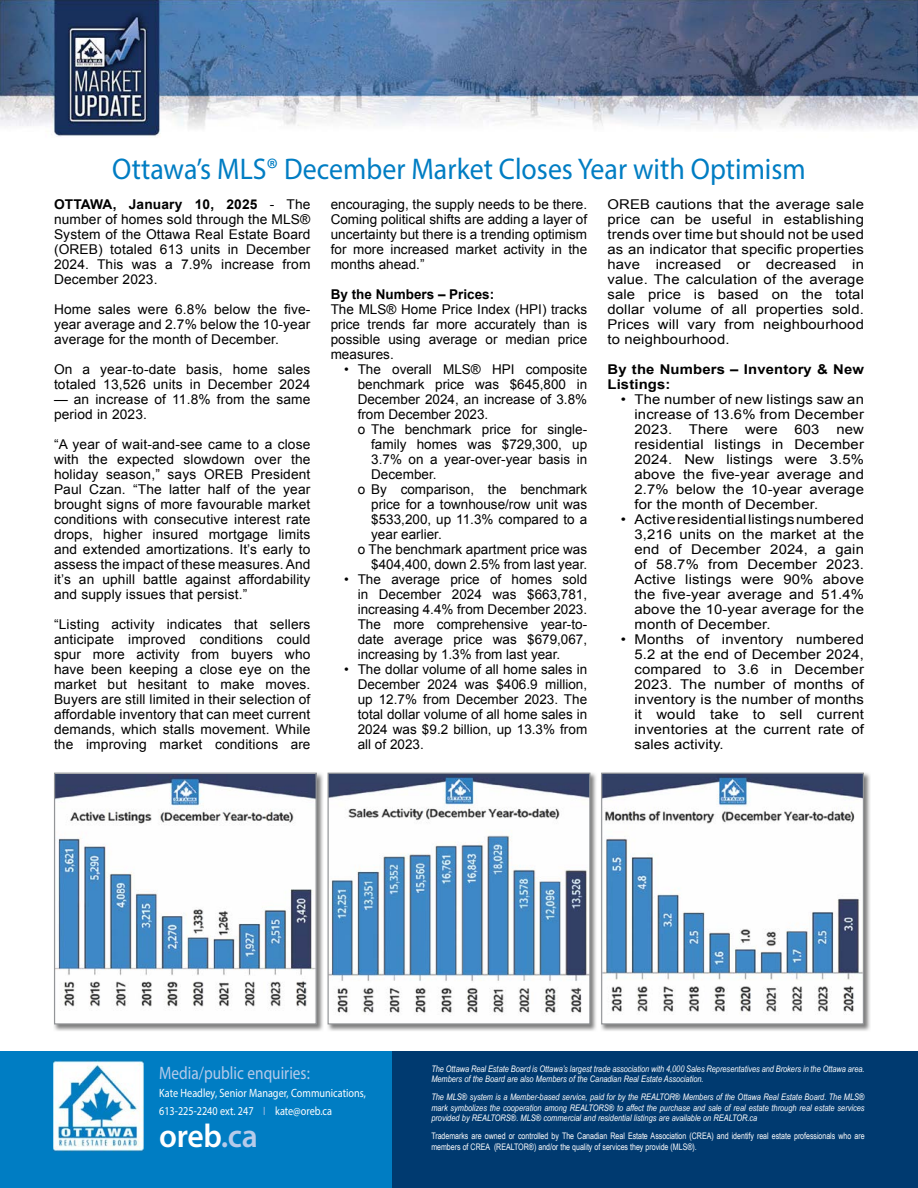
<style>
.page{position:relative;width:918px;height:1188px;background:#fff}
.page>*{position:absolute;margin:0;border:0;box-sizing:border-box;transform-origin:0 0}
.t1{font:600 33px "Myriad Pro";letter-spacing:-.01em;color:#fff;scale:.96 1}
.t2{font:30px "Myriad Pro";color:#007dc3;scale:.93 1}
.t3{font:18px "Myriad Pro";color:#b6cbea;scale:.85 1}
.t4{font:13.5px/15px "Arial";color:#000;text-align:justify}
.t5{font:13.5px/15px "Arial";color:#000;text-align:justify;scale:1.1 1}
.t6{font:700 13.5px/15px "Arial";letter-spacing:.01em;color:#000;scale:1.1 1}
.t7{font:700 13.5px "Arial";letter-spacing:.01em;color:#000}
.t8{font:12px/18px "Myriad Pro";color:#fff;scale:.85 1}
.t9{font:italic 9px/10.5px "Arial Narrow";color:#fff}
.t10{font:9px/10.5px "Arial Narrow";letter-spacing:-.005em;color:#fff;scale:.96 1}
.s1{font-weight:700}
.s2{color:#a0bde3}
.s3{color:#b6cbea}
</style>
<div class="page">
<div style="left:0;top:1051px;width:918px;height:137px;background:#007dc3"></div>
<div style="left:393px;top:1051px;width:525px;height:137px;background:#003a70"></div>
<img style="left:0;top:0;width:918px;height:137px">
<img style="left:53px;top:1060px;width:91px;height:91px">
<img style="left:601px;top:772px;width:269px;height:259px">
<img style="left:603px;top:775px;width:259px;height:248px">
<div style="left:601px;top:773px;width:263px;height:252px;border:1px solid #939598"></div>
<img style="left:327px;top:772px;width:269px;height:259px">
<img style="left:330px;top:775px;width:258px;height:248px">
<div style="left:328px;top:773px;width:262px;height:252px;border:1px solid #939598"></div>
<img style="left:54px;top:772px;width:269px;height:259px">
<img style="left:56px;top:775px;width:259px;height:248px">
<div style="left:54px;top:773px;width:263px;height:252px;border:1px solid #939598"></div>
<h2 class="t2" style="left:112px;top:150px;width:747px">Ottawa’s MLS® December Market Closes Year with Optimism</h2>
<p class="t4" style="left:54px;top:197px;width:258px"><span class="s1">OTTAWA, January 10, 2025</span> - The number of homes sold through the MLS® System of the Ottawa Real Estate Board (OREB) totaled 613 units in December 2024. This was a 7.9% increase from December 2023.</p>
<p class="t4" style="left:54px;top:302px;width:258px">Home sales were 6.8% below the five&shy;year average and 2.7% below the 10-year average for the month of December.</p>
<p class="t4" style="left:54px;top:362px;width:258px">On a year-to-date basis, home sales totaled 13,526 units in December 2024</p>
<p class="t4" style="left:54px;top:392px;width:258px">— an increase of 11.8% from the same period in 2023.</p>
<p class="t4" style="left:54px;top:437px;width:258px">“A year of wait-and-see came to a close with the expected slowdown over the holiday season,” says OREB President Paul Czan. “The latter half of the year brought signs of more favourable market conditions with consecutive interest rate drops, higher insured mortgage limits and extended amortizations. It’s early to assess the impact of these measures. And it’s an uphill battle against affordability and supply issues that persist.”</p>
<p class="t4" style="left:54px;top:617px;width:258px">“Listing activity indicates that sellers anticipate improved conditions could spur more activity from buyers who have been keeping a close eye on the market but hesitant to make moves.<br>Buyers are still limited in their selection of affordable inventory that can meet current demands, which stalls movement. While the improving market conditions are</p>
<p class="t4" style="left:331px;top:197px;width:258px">encouraging, the supply needs to be there.<br>Coming political shifts are adding a layer of uncertainty but there is a trending optimism for more increased market activity in the months ahead.”</p>
<p class="t7" style="left:331px;top:286px;width:165px">By the Numbers – Prices:</p>
<p class="t4" style="left:331px;top:302px;width:258px">The MLS® Home Price Index (HPI) tracks price trends far more accurately than is possible using average or median price measures.</p>
<p class="t4" style="left:344px;top:362px;width:244px">• The overall MLS® HPI composite</p>
<p class="t4" style="left:358px;top:377px;width:231px">benchmark price was $645,800 in</p>
<p class="t4" style="left:358px;top:392px;width:231px">December 2024, an increase of 3.8%</p>
<p class="t4" style="left:358px;top:407px;width:132px">from December 2023.</p>
<p class="t4" style="left:358px;top:422px;width:231px">o The benchmark price for single-</p>
<p class="t4" style="left:371px;top:437px;width:217px">family homes was $729,300, up</p>
<p class="t4" style="left:371px;top:452px;width:217px">3.7% on a year-over-year basis in</p>
<p class="t4" style="left:371px;top:467px;width:67px">December.</p>
<p class="t4" style="left:358px;top:482px;width:231px">o By comparison, the benchmark</p>
<p class="t4" style="left:371px;top:497px;width:217px">price for a townhouse/row unit was</p>
<p class="t4" style="left:371px;top:512px;width:217px">$533,200, up 11.3% compared to a</p>
<p class="t4" style="left:371px;top:527px;width:72px">year earlier.</p>
<p class="t4" style="left:358px;top:542px;width:231px">o The benchmark apartment price was</p>
<p class="t4" style="left:371px;top:557px;width:218px">$404,400, down 2.5% from last year.</p>
<p class="t4" style="left:358px;top:572px;width:231px;text-indent:-14px">• The average price of homes sold in December 2024 was $663,781, increasing 4.4% from December 2023.<br>The more comprehensive year-to&shy;date average price was $679,067, increasing by 1.3% from last year.</p>
<p class="t4" style="left:358px;top:662px;width:231px;text-indent:-14px">• The dollar volume of all home sales in December 2024 was $406.9 million, up 12.7% from December 2023. The total dollar volume of all home sales in 2024 was $9.2 billion, up 13.3% from all of 2023.</p>
<p class="t5" style="left:608px;top:197px;width:235px">OREB cautions that the average sale price can be useful in establishing trends over time but should not be used as an indicator that specific properties have increased or decreased in value. The calculation of the average sale price is based on the total dollar volume of all properties sold.<br>Prices will vary from neighbourhood to neighbourhood.</p>
<p class="t6" style="left:608px;top:363px;width:235px">By the Numbers – Inventory &amp; New<br>Listings:</p>
<p class="t5" style="left:634px;top:392px;width:210px;text-indent:-13px">• The number of new listings saw an increase of 13.6% from December 2023. There were 603 new residential listings in December 2024. New listings were 3.5% above the five-year average and 2.7% below the 10-year average for the month of December.</p>
<p class="t5" style="left:634px;top:512px;width:210px;text-indent:-13px">• Active residential listings numbered 3,216 units on the market at the end of December 2024, a gain of 58.7% from December 2023.<br>Active listings were 90% above the five-year average and 51.4% above the 10-year average for the month of December.</p>
<p class="t5" style="left:634px;top:632px;width:210px;text-indent:-13px">• Months of inventory numbered 5.2 at the end of December 2024, compared to 3.6 in December 2023. The number of months of inventory is the number of months it would take to sell current inventories at the current rate of sales activity.</p>
<h3 class="t3" style="left:159px;top:1062px;width:179px">Media/public enquiries:</h3>
<p class="t8" style="left:159px;top:1084px;width:245px">Kate Headley, Senior Manager, Communications,<br>613-225-2240 ext. 247 <span class="s2">I</span> kate@oreb.ca</p>
<h1 class="t1" style="left:159px;top:1115px;width:104px">oreb<span class="s3">.ca</span></h1>
<p class="t9" style="left:431px;top:1063px;width:435px">The Ottawa Real Estate Board is Ottawa’s largest trade association with 4,000 Sales Representatives and Brokers in the Ottawa area.<br>Members of the Board are also Members of the Canadian Real Estate Association.</p>
<p class="t9" style="left:431px;top:1092px;width:435px;text-align:justify">The MLS® system is a Member-based service, paid for by the REALTOR® Members of the Ottawa Real Estate Board. The MLS® mark symbolizes the cooperation among REALTORS® to affect the purchase and sale of real estate through real estate services provided by REALTORS®. MLS® commercial and residential listings are available on REALTOR.ca</p>
<p class="t10" style="left:431px;top:1130px;width:453px">Trademarks are owned or controlled by The Canadian Real Estate Association (CREA) and identify real estate professionals who are members of CREA (REALTOR®) and/or the quality of services they provide (MLS®).</p>
</div>
